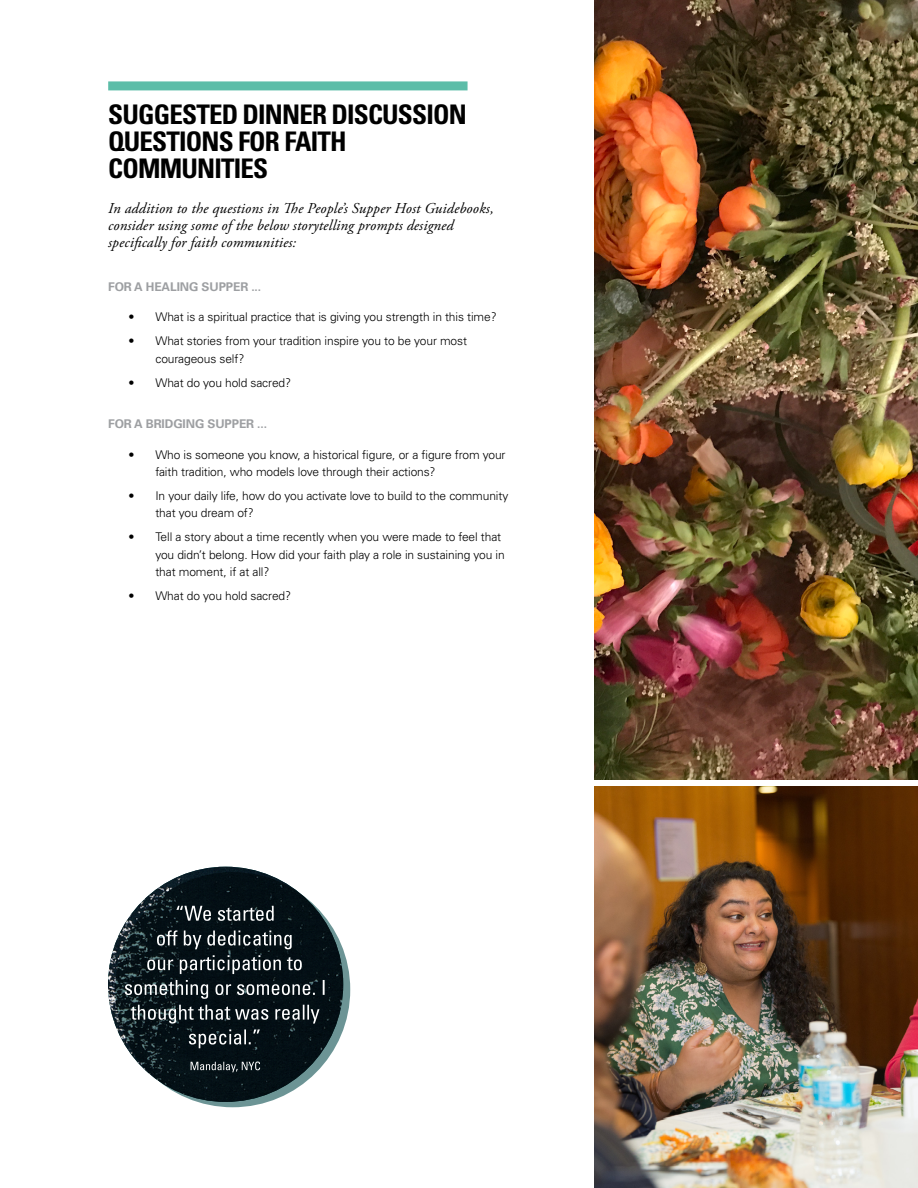
<style>
.page{position:relative;width:918px;height:1188px;background:#fff}
.page>*{position:absolute;margin:0;border:0;box-sizing:border-box;transform-origin:0 0}
.t1{font:700 condensed 27px/27px "Univers";letter-spacing:-.03em;color:#000}
.t2{font:italic 15px/17.2px "Adobe Garamond Pro";letter-spacing:.01em;color:#000}
.t3{font:300 12px/17.2px "Univers";letter-spacing:-.01em;color:#000}
.t4{font:700 12px "Univers";letter-spacing:-.01em;color:#9d9fa2}
</style>
<div class="page">
<div style="left:108px;top:81px;width:360px;height:9px;background:#5cbda8"></div>
<img style="left:594px;top:0;width:324px;height:780px">
<img style="left:594px;top:786px;width:324px;height:402px">
<img style="left:108px;top:867px;width:235px;height:235px;border-radius:118px">
<svg style="left:115px;top:872px;width:235px;height:235px;background:#0f1d22"></svg>
<svg style="left:191px;top:1062px;width:69px;height:10px"></svg>
<svg style="left:131px;top:1005px;width:188px;height:43px;background:#273236"></svg>
<svg style="left:125px;top:980px;width:200px;height:19px;background:#3a4348"></svg>
<svg style="left:147px;top:955px;width:155px;height:19px;background:#3a4448"></svg>
<svg style="left:157px;top:930px;width:135px;height:19px;background:#3e474b"></svg>
<svg style="left:176px;top:906px;width:98px;height:15px"></svg>
<h1 class="t1" style="left:108px;top:101px;width:360px">SUGGESTED DINNER DISCUSSION<br>QUESTIONS FOR FAITH<br>COMMUNITIES</h1>
<p class="t2" style="left:108px;top:200px;width:387px">In addition to the questions in The People’s Supper Host Guidebooks, consider using some of the below storytelling prompts designed specifically for faith communities:</p>
<p class="t4" style="left:108px;top:279px;width:154px">FOR A HEALING SUPPER ...</p>
<p class="t3" style="left:128px;top:309px;width:370px">• What is a spiritual practice that is giving you strength in this time?</p>
<p class="t3" style="left:155px;top:333px;width:313px;text-indent:-27px">• What stories from your tradition inspire you to be your most courageous self?</p>
<p class="t3" style="left:128px;top:374px;width:164px">• What do you hold sacred?</p>
<p class="t4" style="left:108px;top:417px;width:160px">FOR A BRIDGING SUPPER ...</p>
<p class="t3" style="left:155px;top:446px;width:352px;text-indent:-27px">• Who is someone you know, a historical figure, or a figure from your faith tradition, who models love through their actions?</p>
<p class="t3" style="left:155px;top:487px;width:355px;text-indent:-27px">• In your daily life, how do you activate love to build to the community that you dream of?</p>
<p class="t3" style="left:155px;top:529px;width:351px;text-indent:-27px">• Tell a story about a time recently when you were made to feel that you didn’t belong. How did your faith play a role in sustaining you in that moment, if at all?</p>
<p class="t3" style="left:128px;top:587px;width:164px">• What do you hold sacred?</p>
</div>
